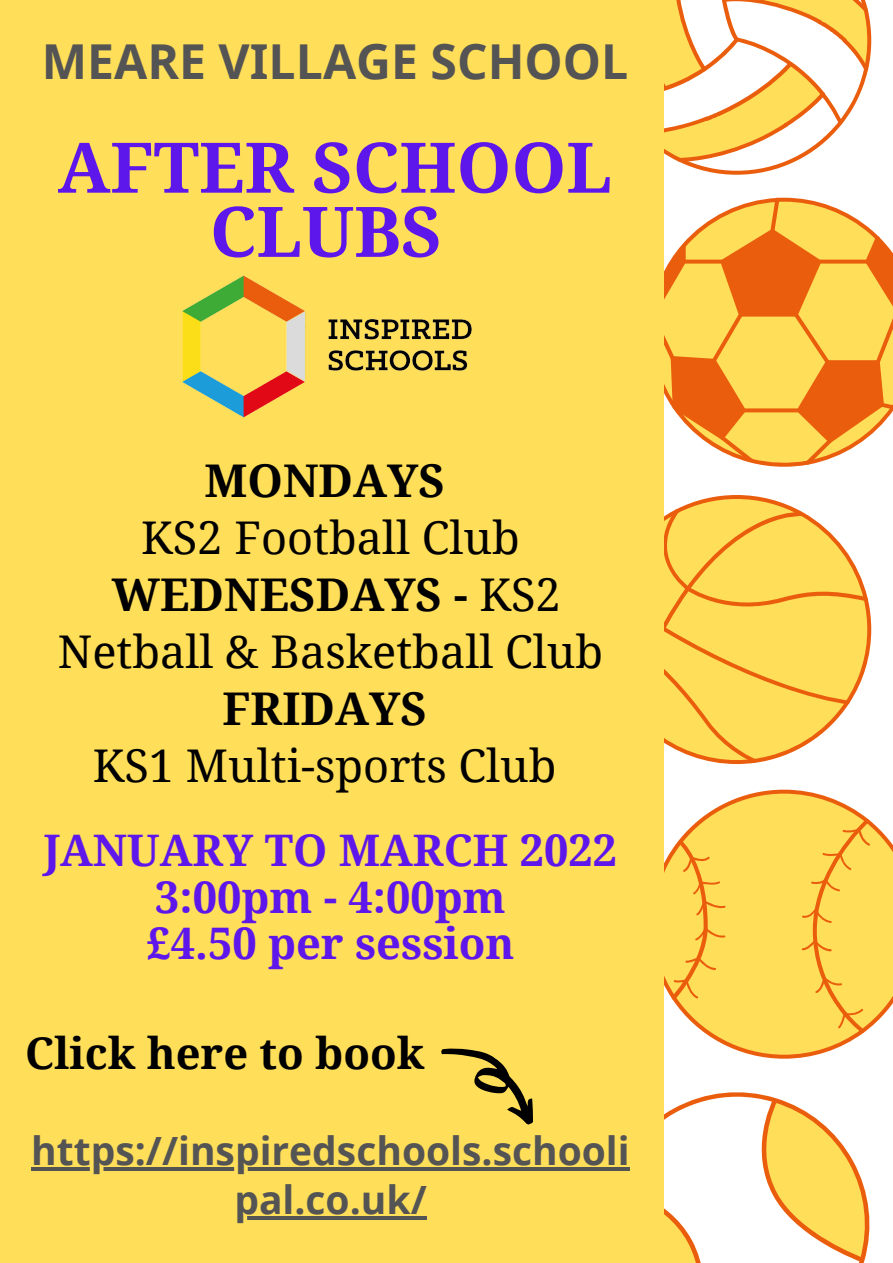
<style>
.page{position:relative;width:893px;height:1263px;background:#fff}
.page>*{position:absolute;margin:0;border:0;box-sizing:border-box;transform-origin:0 0}
.t1{font:700 69.75px/64.1px "Noto Serif";color:#5e17eb;text-align:center}
.t2{font:700 48.15px "Noto Sans";color:#545454}
.t3{font:45.15px/56.8px "Noto Serif";color:#000;text-align:center}
.t4{font:700 45.15px "Noto Serif";color:#000}
.t5{font:700 43.5px/46.1px "Noto Serif";color:#5e17eb;text-align:center}
.t6{font:700 43.5px "Noto Serif";color:#000}
.t7{font:700 39px/49.1px "Noto Sans";color:#545454;text-align:center}
.s1{font-weight:700}
</style>
<div class="page">
<svg style="left:663px;top:0;width:208px;height:175px"></svg>
<svg style="left:663px;top:497px;width:206px;height:266px;background:#fdd769"></svg>
<svg style="left:663px;top:1092px;width:206px;height:171px"></svg>
<svg style="left:663px;top:790px;width:205px;height:269px;fill:#ffde59"></svg>
<svg style="left:802px;top:819px;width:91px;height:214px;background:#fdd458"></svg>
<svg style="left:663px;top:840px;width:62px;height:159px;background:#fcce52"></svg>
<svg style="left:663px;top:198px;width:230px;height:269px;background:#f8b856"></svg>
<div style="left:0;top:0;width:663px;height:1263px;background:#ffde59"></div>
<img style="left:182px;top:275px;width:290px;height:143px">
<hr style="left:31px;top:1167px;width:599px;height:4px;background:#545454">
<hr style="left:234px;top:1216px;width:193px;height:4px;background:#545454">
<svg style="left:441px;top:1048px;width:92px;height:77px"></svg>
<p class="t2" style="left:42px;top:28px;width:588px">MEARE VILLAGE SCHOOL</p>
<p class="t1" style="left:58px;top:134px;width:556px">AFTER SCHOOL<br>CLUBS</p>
<p class="t4" style="left:204px;top:449px;width:242px">MONDAYS</p>
<p class="t3" style="left:141px;top:508px;width:380px">KS2 Football Club</p>
<p class="t3" style="left:58px;top:565px;width:546px"><span class="s1">WEDNESDAYS -</span> KS2<br>Netball &amp; Basketball Club</p>
<p class="t4" style="left:222px;top:676px;width:206px">FRIDAYS</p>
<p class="t3" style="left:93px;top:736px;width:465px">KS1 Multi-sports Club</p>
<p class="t5" style="left:44px;top:826px;width:574px">JANUARY TO MARCH 2022<br>3:00pm - 4:00pm</p>
<p class="t5" style="left:147px;top:919px;width:369px">£4.50 per session</p>
<p class="t6" style="left:25px;top:1022px;width:401px">Click here to book</p>
<p class="t7" style="left:31px;top:1125px;width:600px">https://inspiredschools.schooli pal.co.uk/</p>
</div>
